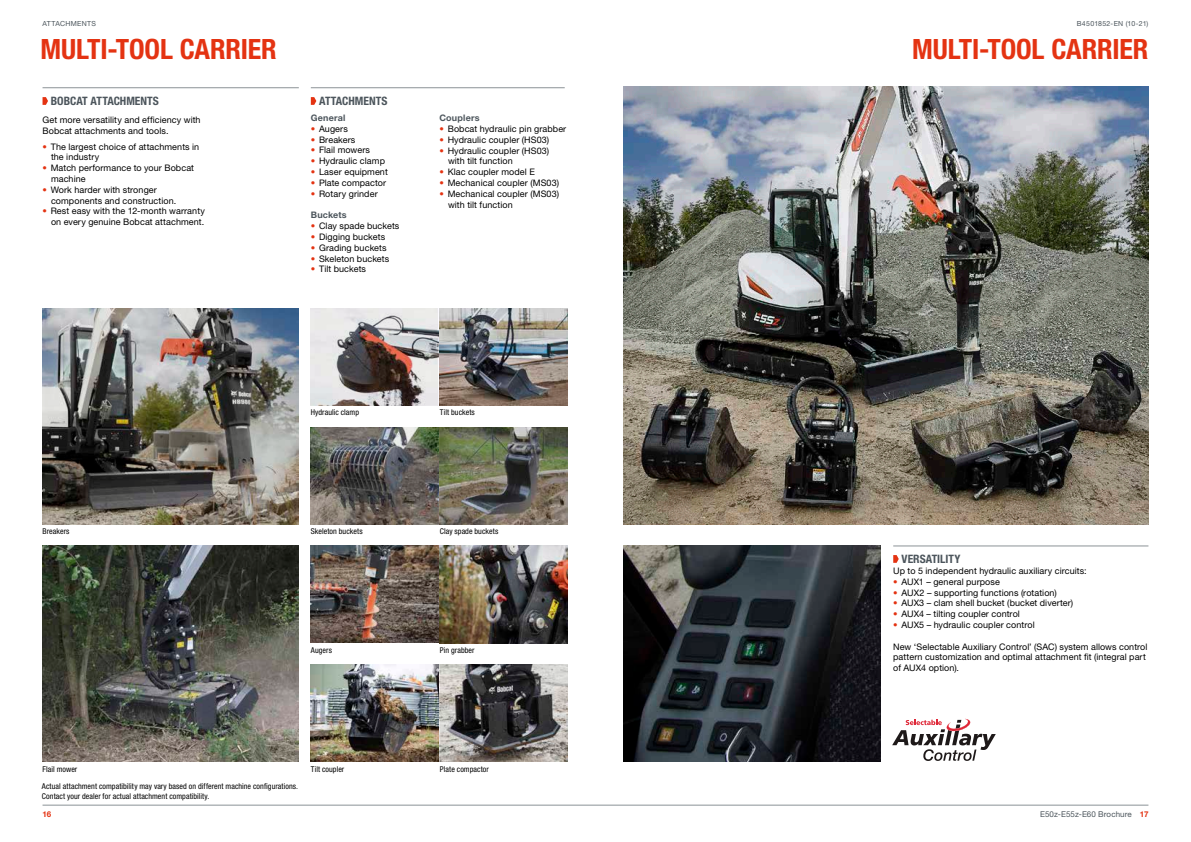
<style>
.page{position:relative;width:1191px;height:842px;background:#fff}
.page>*{position:absolute;margin:0;border:0;box-sizing:border-box;transform-origin:0 0}
.t1{font:700 condensed 28px "Helvetica Neue LT Pro";letter-spacing:-.005em;color:#e43312}
.t2{font:700 condensed 11.6px "Helvetica Neue LT Pro";color:#4c555c}
.t3{font:9px/10.8px "Helvetica Neue LT Pro";letter-spacing:.01em;color:#000}
.t4{font:700 9px "Helvetica Neue LT Pro";letter-spacing:.02em;color:#4c555c}
.t5{font:condensed 8px/9.6px "Helvetica Neue LT Pro";letter-spacing:.01em;color:#000}
.t6{font:8px "Helvetica Neue LT Pro";letter-spacing:.01em;color:#4c555c}
.t7{font:700 8px "Helvetica Neue LT Pro";color:#e43312}
.t8{font:7px "Helvetica Neue LT Pro";letter-spacing:.04em;color:#4c555c}
.s1{font-weight:700;color:#e43312}
</style>
<div class="page">
<hr style="left:43px;top:805px;width:1105px;height:1px;background:#8b9296">
<img style="left:311px;top:546px;width:127px;height:97px">
<img style="left:440px;top:427px;width:127px;height:97px">
<img style="left:43px;top:308px;width:256px;height:216px">
<img style="left:440px;top:546px;width:127px;height:97px">
<img style="left:311px;top:427px;width:127px;height:97px">
<img style="left:624px;top:546px;width:256px;height:216px">
<img style="left:43px;top:546px;width:256px;height:216px">
<img style="left:440px;top:665px;width:127px;height:97px">
<img style="left:311px;top:308px;width:127px;height:97px">
<img style="left:440px;top:308px;width:127px;height:97px">
<img style="left:311px;top:665px;width:127px;height:97px">
<img style="left:624px;top:87px;width:524px;height:437px">
<svg style="left:892px;top:719px;width:103px;height:42px"></svg>
<hr style="left:893px;top:546px;width:255px;height:1px;background:#8b9296">
<svg style="left:893px;top:555px;width:5px;height:8px"></svg>
<hr style="left:311px;top:88px;width:254px;height:1px;background:#8b9296">
<svg style="left:311px;top:97px;width:5px;height:8px"></svg>
<hr style="left:43px;top:88px;width:256px;height:1px;background:#8b9296">
<svg style="left:43px;top:97px;width:5px;height:8px"></svg>
<p class="t8" style="left:43px;top:19px;width:55px">ATTACHMENTS</p>
<p class="t8" style="left:1076px;top:19px;width:73px">B4501852-EN (10-21)</p>
<h1 class="t1" style="left:40px;top:32px;width:238px">MULTI-TOOL CARRIER</h1>
<h1 class="t1" style="left:912px;top:32px;width:238px">MULTI-TOOL CARRIER</h1>
<p class="t2" style="left:51px;top:94px;width:110px">BOBCAT ATTACHMENTS</p>
<p class="t2" style="left:319px;top:94px;width:70px">ATTACHMENTS</p>
<p class="t3" style="left:43px;top:114px;width:160px">Get more versatility and efficiency with<br>Bobcat attachments and tools.</p>
<p class="t3" style="left:51px;top:141px;width:150px;text-indent:-8px"><span class="s1">•</span> The largest choice of attachments in the industry</p>
<p class="t3" style="left:51px;top:162px;width:145px;text-indent:-8px"><span class="s1">•</span> Match performance to your Bobcat machine</p>
<p class="t3" style="left:51px;top:184px;width:127px;text-indent:-8px"><span class="s1">•</span> Work harder with stronger components and construction.</p>
<p class="t3" style="left:42px;top:206px;width:164px;text-align:right"><span class="s1">•</span> Rest easy with the 12-month warranty on every genuine Bobcat attachment.</p>
<p class="t4" style="left:311px;top:112px;width:36px">General</p>
<p class="t3" style="left:311px;top:123px;width:39px"><span class="s1">•</span> Augers</p>
<p class="t3" style="left:311px;top:134px;width:46px"><span class="s1">•</span> Breakers</p>
<p class="t3" style="left:311px;top:145px;width:61px"><span class="s1">•</span> Flail mowers</p>
<p class="t3" style="left:311px;top:155px;width:76px"><span class="s1">•</span> Hydraulic clamp</p>
<p class="t3" style="left:311px;top:166px;width:79px"><span class="s1">•</span> Laser equipment</p>
<p class="t3" style="left:311px;top:177px;width:77px"><span class="s1">•</span> Plate compactor</p>
<p class="t3" style="left:311px;top:188px;width:68px"><span class="s1">•</span> Rotary grinder</p>
<p class="t4" style="left:311px;top:209px;width:37px">Buckets</p>
<p class="t3" style="left:311px;top:220px;width:90px"><span class="s1">•</span> Clay spade buckets</p>
<p class="t3" style="left:311px;top:231px;width:76px"><span class="s1">•</span> Digging buckets</p>
<p class="t3" style="left:311px;top:242px;width:77px"><span class="s1">•</span> Grading buckets</p>
<p class="t3" style="left:311px;top:253px;width:80px"><span class="s1">•</span> Skeleton buckets</p>
<p class="t3" style="left:311px;top:263px;width:57px"><span class="s1">•</span> Tilt buckets</p>
<p class="t4" style="left:439px;top:112px;width:42px">Couplers</p>
<p class="t3" style="left:439px;top:123px;width:128px"><span class="s1">•</span> Bobcat hydraulic pin grabber</p>
<p class="t3" style="left:439px;top:134px;width:111px"><span class="s1">•</span> Hydraulic coupler (HS03)</p>
<p class="t3" style="left:448px;top:145px;width:103px;text-indent:-8px"><span class="s1">•</span> Hydraulic coupler (HS03) with tilt function</p>
<p class="t3" style="left:439px;top:166px;width:97px"><span class="s1">•</span> Klac coupler model E</p>
<p class="t3" style="left:439px;top:177px;width:121px"><span class="s1">•</span> Mechanical coupler (MS03)</p>
<p class="t3" style="left:448px;top:188px;width:112px;text-indent:-8px"><span class="s1">•</span> Mechanical coupler (MS03) with tilt function</p>
<p class="t5" style="left:43px;top:526px;width:28px">Breakers</p>
<p class="t5" style="left:311px;top:408px;width:50px">Hydraulic clamp</p>
<p class="t5" style="left:440px;top:408px;width:36px">Tilt buckets</p>
<p class="t5" style="left:311px;top:527px;width:53px">Skeleton buckets</p>
<p class="t5" style="left:440px;top:526px;width:60px">Clay spade buckets</p>
<p class="t5" style="left:311px;top:645px;width:23px">Augers</p>
<p class="t5" style="left:440px;top:645px;width:36px">Pin grabber</p>
<p class="t5" style="left:43px;top:764px;width:36px">Flail mower</p>
<p class="t5" style="left:311px;top:764px;width:35px">Tilt coupler</p>
<p class="t5" style="left:440px;top:764px;width:50px">Plate compactor</p>
<p class="t5" style="left:42px;top:781px;width:258px">Actual attachment compatibility may vary based on different machine configurations.<br>Contact your dealer for actual attachment compatibility.</p>
<p class="t7" style="left:43px;top:809px;width:10px">16</p>
<p class="t2" style="left:901px;top:552px;width:61px">VERSATILITY</p>
<p class="t3" style="left:893px;top:565px;width:195px">Up to 5 independent hydraulic auxiliary circuits:</p>
<p class="t3" style="left:893px;top:576px;width:108px"><span class="s1">•</span> AUX1 – general purpose</p>
<p class="t3" style="left:893px;top:587px;width:165px"><span class="s1">•</span> AUX2 – supporting functions (rotation)</p>
<p class="t3" style="left:893px;top:597px;width:181px"><span class="s1">•</span> AUX3 – clam shell bucket (bucket diverter)</p>
<p class="t3" style="left:893px;top:608px;width:128px"><span class="s1">•</span> AUX4 – tilting coupler control</p>
<p class="t3" style="left:893px;top:619px;width:143px"><span class="s1">•</span> AUX5 – hydraulic coupler control</p>
<p class="t3" style="left:893px;top:641px;width:256px">New ‘Selectable Auxiliary Control’ (SAC) system allows control pattern customization and optimal attachment fit (integral part of AUX4 option).</p>
<p class="t6" style="left:1040px;top:809px;width:110px">E50z-E55z-E60 Brochure <span class="s1">17</span></p>
</div>
